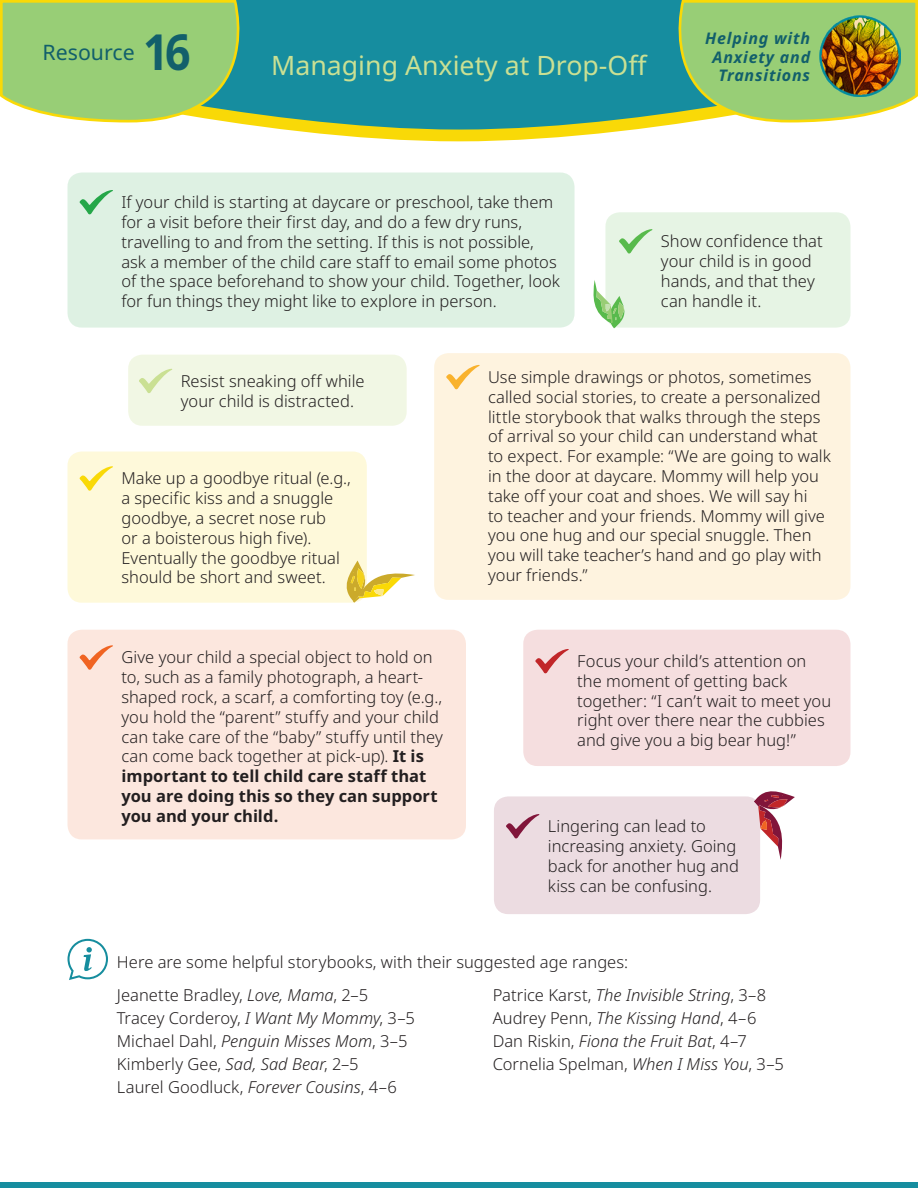
<style>
.page{position:relative;width:918px;height:1188px;background:#fff}
.page>*{position:absolute;margin:0;border:0;box-sizing:border-box;transform-origin:0 0}
.t1{font:700 49.8px "BC Sans";color:#125f6b;scale:.9 1}
.t2{font:26.7px "BC Sans";color:#cae093}
.t3{font:21.3px "BC Sans";color:#125f6b}
.t4{font:300 16.5px/19.8px "BC Sans";color:#231f20}
.t5{font:italic 700 16.05px/18.8px "BC Sans";letter-spacing:.05em;color:#125f6b;text-align:right}
.s1{font-weight:700}
.s2{font-style:italic}
</style>
<div class="page">
<div style="left:494px;top:796px;width:266px;height:118px;background:#ecdce1;border-radius:14px"></div>
<div style="left:68px;top:172px;width:507px;height:156px;background:#def1e3;border-radius:14px"></div>
<div style="left:434px;top:353px;width:417px;height:247px;background:#fef3df;border-radius:14px"></div>
<div style="left:605px;top:212px;width:246px;height:116px;background:#e6f4e4;border-radius:14px"></div>
<div style="left:128px;top:355px;width:279px;height:71px;background:#f1f7e4;border-radius:14px"></div>
<div style="left:68px;top:452px;width:299px;height:151px;background:#fef9da;border-radius:14px"></div>
<div style="left:68px;top:630px;width:398px;height:209px;background:#fce7de;border-radius:14px"></div>
<div style="left:523px;top:630px;width:328px;height:136px;background:#f5dedf;border-radius:14px"></div>
<svg style="left:289px;top:130px;width:340px;height:11px;fill:#f9d907"></svg>
<div style="left:243px;top:0;width:433px;height:130px;background:#168d9f"></div>
<div style="left:0;top:1183px;width:918px;height:5px;background:#168d9f"></div>
<svg style="left:0;top:0;width:250px;height:124px;background:#9bcc77"></svg>
<svg style="left:668px;top:0;width:250px;height:124px;background:#9ccc77"></svg>
<img style="left:820px;top:16px;width:81px;height:80px">
<svg style="left:79px;top:190px;width:34px;height:25px"></svg>
<svg style="left:68px;top:939px;width:40px;height:41px"></svg>
<svg style="left:139px;top:369px;width:34px;height:24px"></svg>
<svg style="left:506px;top:814px;width:34px;height:25px"></svg>
<svg style="left:619px;top:229px;width:34px;height:25px"></svg>
<svg style="left:535px;top:649px;width:34px;height:25px"></svg>
<svg style="left:79px;top:466px;width:34px;height:25px"></svg>
<svg style="left:79px;top:645px;width:34px;height:25px"></svg>
<svg style="left:446px;top:365px;width:34px;height:25px"></svg>
<svg style="left:593px;top:280px;width:32px;height:48px"></svg>
<svg style="left:754px;top:791px;width:41px;height:69px"></svg>
<svg style="left:340px;top:561px;width:75px;height:42px"></svg>
<p class="t3" style="left:43px;top:37px;width:94px">Resource</p>
<h1 class="t1" style="left:143px;top:17px;width:54px">16</h1>
<h2 class="t2" style="left:271px;top:46px;width:377px">Managing Anxiety at Drop-Off</h2>
<p class="t5" style="left:705px;top:29px;width:106px">Helping with<br>Anxiety and<br>Transitions</p>
<p class="t4" style="left:122px;top:193px;width:440px">If your child is starting at daycare or preschool, take them for a visit before their first day, and do a few dry runs, travelling to and from the setting. If this is not possible, ask a member of the child care staff to email some photos of the space beforehand to show your child. Together, look for fun things they might like to explore in person.</p>
<p class="t4" style="left:661px;top:232px;width:163px">Show confidence that your child is in good hands, and that they can handle it.</p>
<p class="t4" style="left:181px;top:371px;width:185px">Resist sneaking off while your child is distracted.</p>
<p class="t4" style="left:122px;top:469px;width:231px">Make up a goodbye ritual (e.g., a specific kiss and a snuggle goodbye, a secret nose rub<br>or a boisterous high five).<br>Eventually the goodbye ritual should be short and sweet.</p>
<p class="t4" style="left:122px;top:648px;width:323px">Give your child a special object to hold on to, such as a family photograph, a heart&shy;shaped rock, a scarf, a comforting toy (e.g., you hold the “parent” stuffy and your child can take care of the “baby” stuffy until they can come back together at pick-up). <span class="s1">It is important to tell child care staff that you are doing this so they can support you and your child.</span></p>
<p class="t4" style="left:488px;top:368px;width:344px">Use simple drawings or photos, sometimes called social stories, to create a personalized little storybook that walks through the steps of arrival so your child can understand what to expect. For example: “We are going to walk in the door at daycare. Mommy will help you take off your coat and shoes. We will say hi<br>to teacher and your friends. Mommy will give you one hug and our special snuggle. Then you will take teacher’s hand and go play with your friends.”</p>
<p class="t4" style="left:577px;top:652px;width:256px">Focus your child’s attention on the moment of getting back together: “I can’t wait to meet you right over there near the cubbies and give you a big bear hug!”</p>
<p class="t4" style="left:548px;top:817px;width:193px">Lingering can lead to increasing anxiety. Going back for another hug and kiss can be confusing.</p>
<p class="t4" style="left:117px;top:946px;width:513px;line-height:33.3px">Here are some helpful storybooks, with their suggested age ranges:<br>Jeanette Bradley, <span class="s2">Love, Mama</span>, 2–5</p>
<p class="t4" style="left:117px;top:1007px;width:299px;line-height:23.1px">Tracey Corderoy, <span class="s2">I Want My Mommy</span>, 3–5<br>Michael Dahl, <span class="s2">Penguin Misses Mom</span>, 3–5<br>Kimberly Gee, <span class="s2">Sad, Sad Bear</span>, 2–5<br>Laurel Goodluck, <span class="s2">Forever Cousins</span>, 4–6</p>
<p class="t4" style="left:493px;top:984px;width:293px;line-height:23.1px">Patrice Karst, <span class="s2">The Invisible String</span>, 3–8<br>Audrey Penn, <span class="s2">The Kissing Hand</span>, 4–6<br>Dan Riskin, <span class="s2">Fiona the Fruit Bat</span>, 4–7<br>Cornelia Spelman, <span class="s2">When I Miss You</span>, 3–5</p>
</div>
